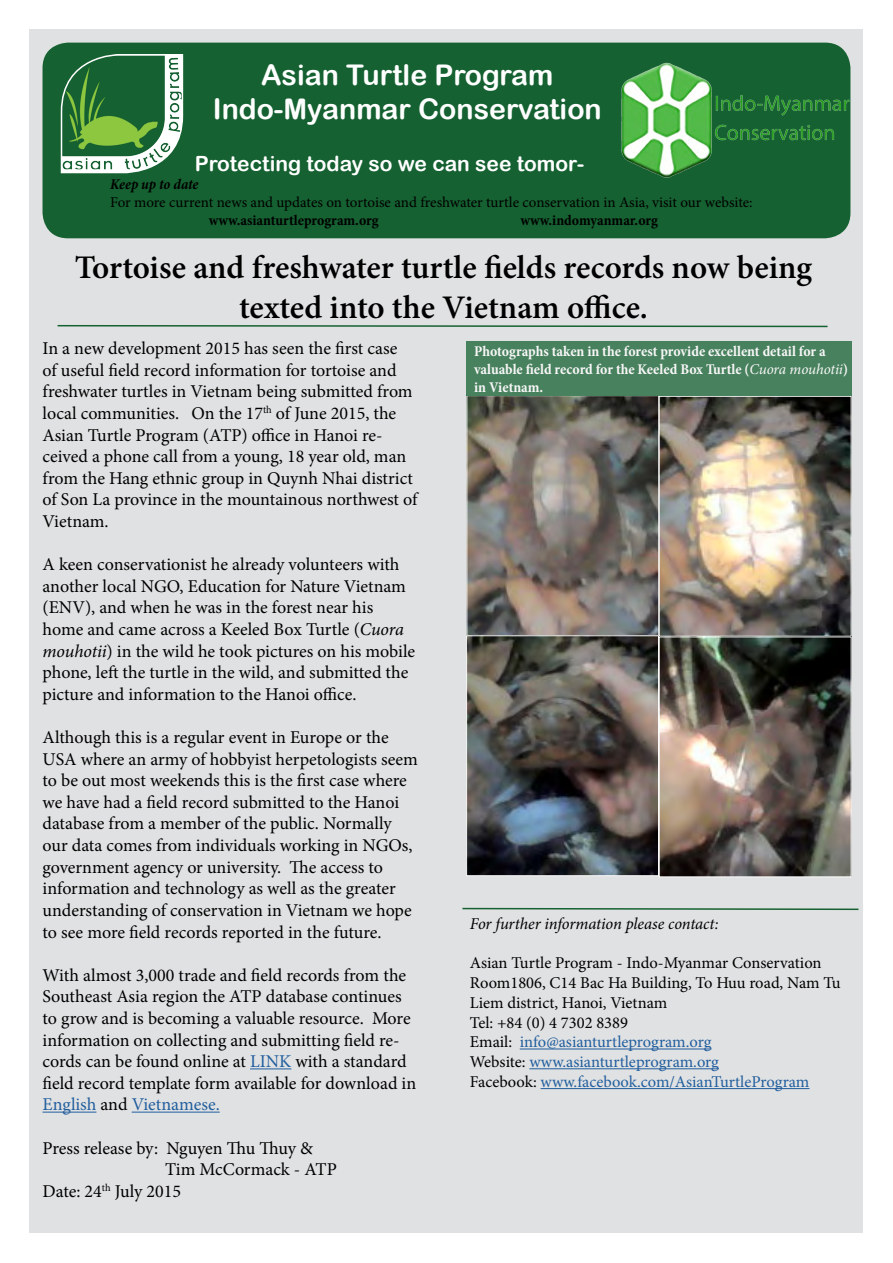
<style>
.page{position:relative;width:893px;height:1263px;background:#fff}
.page>*{position:absolute;margin:0;border:0;box-sizing:border-box;transform-origin:0 0}
.t1{font:600 33px/39.6px "Minion Pro";color:#000;text-align:center}
.t2{font:28.5px "Arial Rounded MT Bold";color:#fff}
.t3{font:21px "Arial Rounded MT Bold";color:#fff}
.t4{font:18px/21.6px "Minion Pro";letter-spacing:-.005em;color:#000}
.t5{font:16.5px/19.8px "Minion Pro";color:#000}
.t6{font:16.5px "Minion Pro";color:#215e9e}
.t7{font:italic 16.5px "Minion Pro";letter-spacing:-.01em;color:#000}
.t8{font:700 condensed 15px/18px "Minion Pro";color:#fff}
.t9{font:15px "Minion Pro";letter-spacing:-.005em;color:#000}
.t10{font:700 condensed 15px "Minion Pro";color:#000}
.t11{font:italic 700 condensed 15px "Minion Pro";letter-spacing:-.005em;color:#000}
.s1{font-style:italic}
.s2{color:#215e9e}
.s3{font-weight:400;font-style:italic;font-stretch:normal}
.s4{color:#000}
</style>
<div class="page">
<div style="left:29px;top:29px;width:833px;height:1204px;background:#e0e1e2"></div>
<hr style="left:250px;top:1068px;width:41px;height:1px;background:#215e9e">
<hr style="left:43px;top:1112px;width:53px;height:1px;background:#215e9e">
<hr style="left:132px;top:1112px;width:88px;height:1px;background:#215e9e">
<svg style="left:57px;top:325px;width:771px;height:3px"></svg>
<div style="left:43px;top:43px;width:807px;height:195px;background:#156131;border-radius:25px"></div>
<svg style="left:60px;top:54px;width:124px;height:120px"></svg>
<img style="left:621px;top:62px;width:230px;height:117px">
<hr style="left:520px;top:1048px;width:191px;height:1px;background:#215e9e">
<hr style="left:529px;top:1068px;width:190px;height:1px;background:#215e9e">
<hr style="left:540px;top:1088px;width:269px;height:1px;background:#215e9e">
<img style="left:468px;top:397px;width:381px;height:480px">
<div style="left:466px;top:395px;width:193px;height:241px;border:1px solid #fff"></div>
<div style="left:659px;top:396px;width:192px;height:240px;border:1px solid #fff"></div>
<div style="left:466px;top:635px;width:193px;height:241px;border:1px solid #fff"></div>
<div style="left:659px;top:636px;width:192px;height:241px;border:1px solid #fff"></div>
<svg style="left:462px;top:907px;width:397px;height:4px"></svg>
<div style="left:466px;top:341px;width:385px;height:55px;background:#47815d"></div>
<p class="t2" style="left:261px;top:58px;width:294px">Asian Turtle Program</p>
<p class="t2" style="left:213px;top:92px;width:390px">Indo-Myanmar Conservation</p>
<p class="t3" style="left:195px;top:151px;width:391px">Protecting today so we can see tomor-</p>
<p class="t11" style="left:110px;top:174px;width:90px">Keep up to date</p>
<p class="t9" style="left:110px;top:193px;width:644px">For more current news and updates on tortoise and freshwater turtle conservation in Asia, visit our website:</p>
<p class="t10" style="left:209px;top:210px;width:171px">www.asianturtleprogram.org</p>
<p class="t10" style="left:520px;top:210px;width:139px">www.indomyanmar.org</p>
<p class="t1" style="left:75px;top:248px;width:739px">Tortoise and freshwater turtle fields records now being texted into the Vietnam office.</p>
<p class="t4" style="left:43px;top:338px;width:376px">In a new development 2015 has seen the first case<br>of useful field record information for tortoise and freshwater turtles in Vietnam being submitted from local communities. On the 17<sup>th</sup> of June 2015, the Asian Turtle Program (ATP) office in Hanoi re&shy;ceived a phone call from a young, 18 year old, man from the Hang ethnic group in Quynh Nhai district of Son La province in the mountainous northwest of Vietnam.</p>
<p class="t4" style="left:43px;top:554px;width:374px">A keen conservationist he already volunteers with another local NGO, Education for Nature Vietnam (ENV), and when he was in the forest near his home and came across a Keeled Box Turtle (<span class="s1">Cuora mouhotii</span>) in the wild he took pictures on his mobile phone, left the turtle in the wild, and submitted the picture and information to the Hanoi office.</p>
<p class="t4" style="left:43px;top:727px;width:377px">Although this is a regular event in Europe or the USA where an army of hobbyist herpetologists seem to be out most weekends this is the first case where we have had a field record submitted to the Hanoi database from a member of the public. Normally our data comes from individuals working in NGOs, government agency or university. The access to information and technology as well as the greater understanding of conservation in Vietnam we hope to see more field records reported in the future.</p>
<p class="t4" style="left:43px;top:964px;width:375px">With almost 3,000 trade and field records from the Southeast Asia region the ATP database continues to grow and is becoming a valuable resource. More information on collecting and submitting field re&shy;cords can be found online at <span class="s2">LINK</span> with a standard field record template form available for download in <span class="s2">English</span> and <span class="s2">Vietnamese.</span></p>
<p class="t4" style="left:43px;top:1137px;width:272px">Press release by: Nguyen Thu Thuy &amp;</p>
<p class="t4" style="left:165px;top:1159px;width:173px">Tim McCormack - ATP</p>
<p class="t4" style="left:43px;top:1180px;width:140px">Date: 24<sup>th</sup> July 2015</p>
<p class="t8" style="left:474px;top:342px;width:375px">Photographs taken in the forest provide excellent detail for a valuable field record for the Keeled Box Turtle (<span class="s3">Cuora mouhotii</span>) in Vietnam.</p>
<p class="t7" style="left:470px;top:912px;width:250px">For further information please contact:</p>
<p class="t5" style="left:470px;top:953px;width:353px">Asian Turtle Program - Indo-Myanmar Conservation</p>
<p class="t5" style="left:470px;top:973px;width:372px">Room1806, C14 Bac Ha Building, To Huu road, Nam Tu<br>Liem district, Hanoi, Vietnam</p>
<p class="t5" style="left:470px;top:1012px;width:160px">Tel: +84 (0) 4 7302 8389</p>
<p class="t6" style="left:470px;top:1031px;width:243px"><span class="s4">Email:</span> info@asianturtleprogram.org</p>
<p class="t6" style="left:470px;top:1051px;width:251px"><span class="s4">Website:</span> www.asianturtleprogram.org</p>
<p class="t6" style="left:470px;top:1070px;width:341px"><span class="s4">Facebook:</span> www.facebook.com/AsianTurtleProgram</p>
</div>
